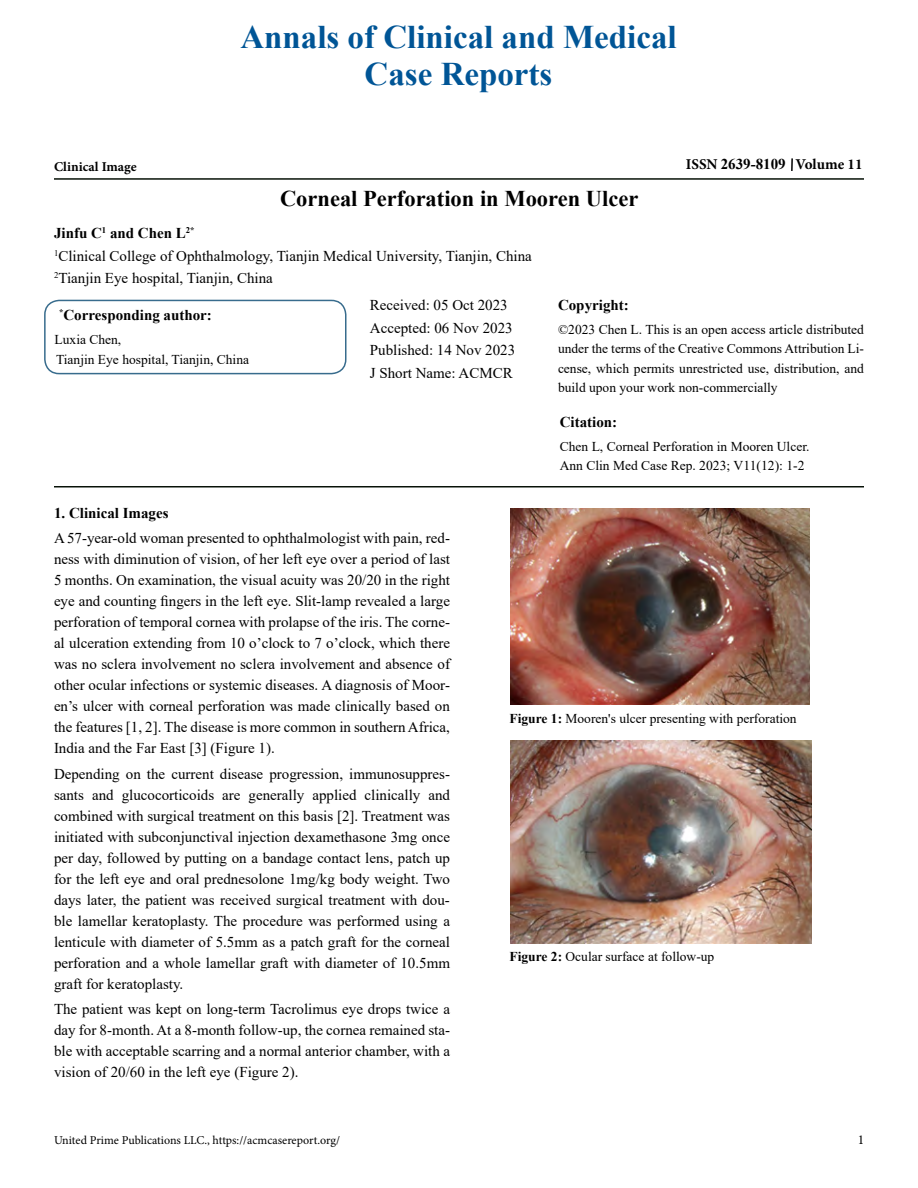
<style>
.page{position:relative;width:918px;height:1188px;background:#fff}
.page>*{position:absolute;margin:0;border:0;box-sizing:border-box;transform-origin:0 0}
.t1{font:700 33px/37.5px "Times New Roman";color:#005596;text-align:center}
.t2{font:700 22.5px "Times New Roman";color:#000}
.t3{font:15px/21px "Times New Roman";color:#000;text-align:justify}
.t4{font:700 15px "Times New Roman";color:#000}
.t5{font:700 15px "Minion Pro";color:#000}
.t6{font:13.5px/19.5px "Times New Roman";color:#000}
.t7{font:700 13.5px "Minion Pro";color:#000}
.t8{font:13.5px "Minion Pro";color:#000}
.t9{font:12px "Minion Pro";color:#000}
.s1{font-family:"Times New Roman"}
.s2{font-weight:700}
</style>
<div class="page">
<hr style="left:54px;top:178px;width:810px;height:2px;background:#081208">
<svg style="left:791px;top:158px;width:2px;height:13px"></svg>
<div style="left:44px;top:300px;width:302px;height:74px;border:2px solid #386c8d;border-radius:14px"></div>
<hr style="left:54px;top:486px;width:810px;height:2px;background:#081208">
<img style="left:510px;top:508px;width:300px;height:196px">
<img style="left:510px;top:740px;width:302px;height:203px">
<h1 class="t1" style="left:240px;top:17px;width:438px">Annals of Clinical and Medical<br>Case Reports</h1>
<p class="t7" style="left:54px;top:157px;width:84px">Clinical Image</p>
<p class="t5" style="left:686px;top:154px;width:178px">ISSN <span class="s1">2639-8109</span> Volume 11</p>
<h2 class="t2" style="left:280px;top:182px;width:360px">Corneal Perforation in Mooren Ulcer</h2>
<p class="t3" style="left:54px;top:221px;width:479px;line-height:22.5px;text-align:left"><span class="s2">Jinfu C</span><sup>1</sup> <span class="s2">and Chen L</span><sup>2*<br></sup><sup>1</sup>Clinical College of Ophthalmology, Tianjin Medical University, Tianjin, China<br><sup>2</sup>Tianjin Eye hospital, Tianjin, China</p>
<p class="t4" style="left:59px;top:305px;width:154px"><sup>*</sup>Corresponding author:</p>
<p class="t6" style="left:55px;top:330px;width:196px">Luxia Chen,<br>Tianjin Eye hospital, Tianjin, China</p>
<p class="t3" style="left:370px;top:293px;width:147px;line-height:22.5px;text-align:left">Received: 05 Oct 2023<br>Accepted: 06 Nov 2023<br>Published: 14 Nov 2023<br>J Short Name: ACMCR</p>
<p class="t4" style="left:558px;top:294px;width:72px">Copyright:</p>
<p class="t6" style="left:558px;top:319px;width:308px;text-align:justify">©2023 Chen L. This is an open access article distributed under the terms of the Creative Commons Attribution Li&shy;cense, which permits unrestricted use, distribution, and build upon your work non-commercially</p>
<p class="t4" style="left:560px;top:411px;width:59px">Citation:</p>
<p class="t6" style="left:560px;top:436px;width:251px">Chen L, Corneal Perforation in Mooren Ulcer.<br>Ann Clin Med Case Rep. 2023; V11(12): 1-2</p>
<p class="t4" style="left:54px;top:502px;width:116px">1. Clinical Images</p>
<p class="t3" style="left:54px;top:527px;width:398px">A 57-year-old woman presented to ophthalmologist with pain, red&shy;ness with diminution of vision, of her left eye over a period of last 5 months. On examination, the visual acuity was 20/20 in the right eye and counting fingers in the left eye. Slit-lamp revealed a large perforation of temporal cornea with prolapse of the iris. The corne&shy;al ulceration extending from 10 o’clock to 7 o’clock, which there was no sclera involvement no sclera involvement and absence of other ocular infections or systemic diseases. A diagnosis of Moor&shy;en’s ulcer with corneal perforation was made clinically based on the features [1, 2]. The disease is more common in southern Africa, India and the Far East [3] (Figure 1).</p>
<p class="t3" style="left:54px;top:763px;width:398px">Depending on the current disease progression, immunosuppres&shy;sants and glucocorticoids are generally applied clinically and combined with surgical treatment on this basis [2]. Treatment was initiated with subconjunctival injection dexamethasone 3mg once per day, followed by putting on a bandage contact lens, patch up for the left eye and oral prednesolone 1mg/kg body weight. Two days later, the patient was received surgical treatment with dou&shy;ble lamellar keratoplasty. The procedure was performed using a lenticule with diameter of 5.5mm as a patch graft for the corneal perforation and a whole lamellar graft with diameter of 10.5mm graft for keratoplasty.</p>
<p class="t3" style="left:54px;top:998px;width:398px">The patient was kept on long-term Tacrolimus eye drops twice a day for 8-month. At a 8-month follow-up, the cornea remained sta&shy;ble with acceptable scarring and a normal anterior chamber, with a vision of 20/60 in the left eye (Figure 2).</p>
<p class="t6" style="left:510px;top:708px;width:289px"><span class="s2">Figure 1:</span> Mooren's ulcer presenting with perforation</p>
<p class="t6" style="left:510px;top:946px;width:206px"><span class="s2">Figure 2:</span> Ocular surface at follow-up</p>
<p class="t9" style="left:54px;top:1132px;width:288px">United Prime Publications LLC., https://acmcasereport.org/</p>
<p class="t8" style="left:858px;top:1130px;width:8px">1</p>
</div>
